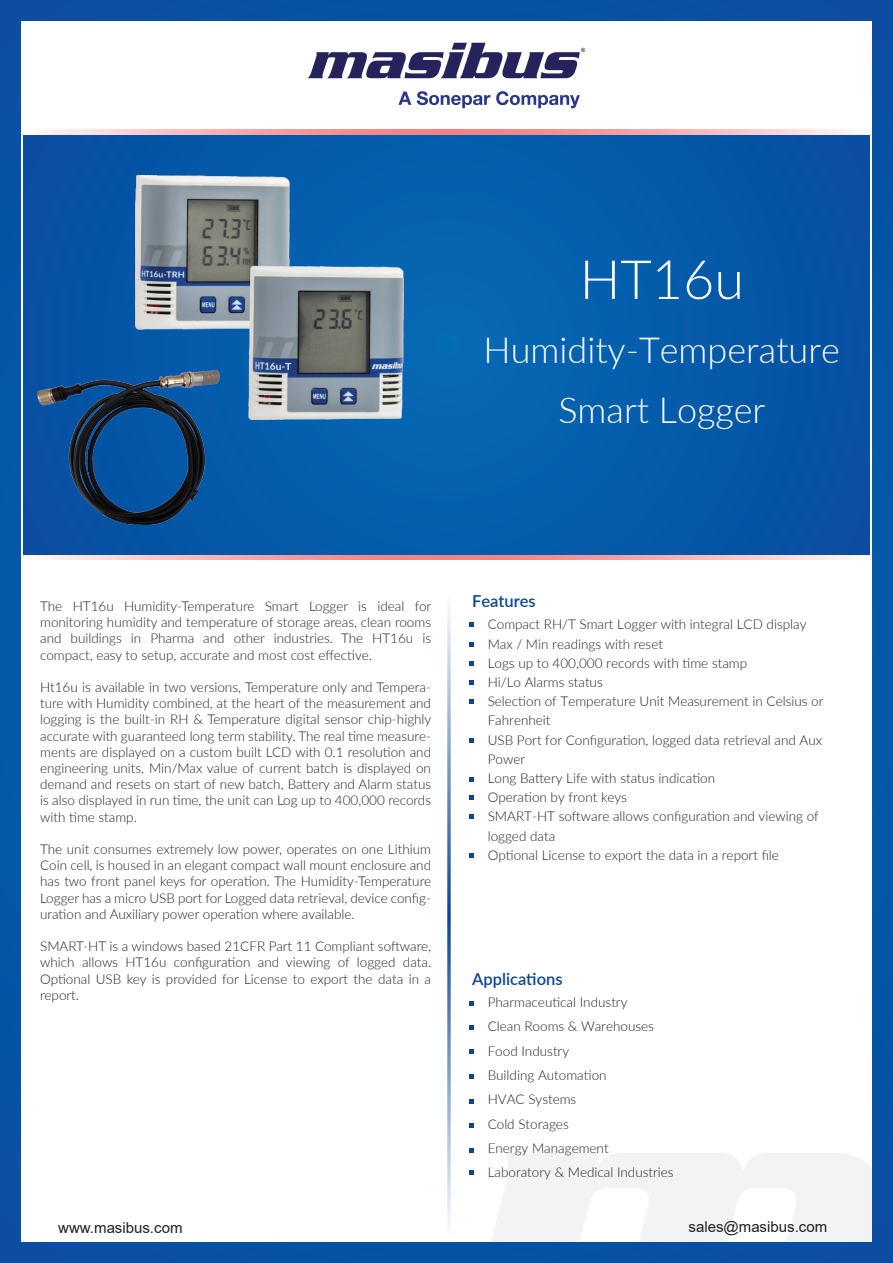
<style>
.page{position:relative;width:893px;height:1263px;background:#0652a4}
.page>*{position:absolute;margin:0;border:0;box-sizing:border-box;transform-origin:0 0}
.t1{font:300 54px "Lato";color:#fff}
.t2{font:300 36px/59.2px "Lato";color:#fff;text-align:center}
.t3{font:600 16.5px "Lato";color:#094594}
.t4{font:15px "Arial";color:#231f20}
.t5{font:300 13.5px/16.2px "Lato";color:#231f20;text-align:justify}
</style>
<div class="page">
<div style="left:21px;top:21px;width:851px;height:1221px;background:#fff"></div>
<svg style="left:42px;top:129px;width:810px;height:431px;background:#f8adaf"></svg>
<div style="left:23px;top:135px;width:847px;height:420px;background:#055baa"></div>
<img style="left:448px;top:607px;width:2px;height:617px">
<svg style="left:469px;top:1001px;width:5px;height:4px"></svg>
<svg style="left:469px;top:1050px;width:5px;height:4px"></svg>
<svg style="left:469px;top:1099px;width:5px;height:4px"></svg>
<svg style="left:469px;top:1025px;width:5px;height:4px"></svg>
<svg style="left:469px;top:1074px;width:5px;height:4px"></svg>
<svg style="left:469px;top:1123px;width:5px;height:4px"></svg>
<svg style="left:469px;top:1148px;width:403px;height:94px"></svg>
<svg style="left:469px;top:622px;width:5px;height:5px"></svg>
<svg style="left:469px;top:642px;width:5px;height:4px"></svg>
<svg style="left:469px;top:662px;width:5px;height:4px"></svg>
<svg style="left:469px;top:680px;width:5px;height:5px"></svg>
<svg style="left:469px;top:699px;width:5px;height:4px"></svg>
<svg style="left:469px;top:738px;width:5px;height:4px"></svg>
<svg style="left:469px;top:777px;width:5px;height:4px"></svg>
<svg style="left:469px;top:796px;width:5px;height:4px"></svg>
<svg style="left:469px;top:814px;width:5px;height:5px"></svg>
<svg style="left:469px;top:854px;width:5px;height:4px"></svg>
<img style="left:135px;top:176px;width:268px;height:244px">
<img style="left:37px;top:371px;width:182px;height:153px">
<img style="left:308px;top:42px;width:278px;height:67px">
<h1 class="t1" style="left:580px;top:260px;width:166px">HT16u</h1>
<h2 class="t2" style="left:484px;top:324px;width:358px">Humidity-Temperature<br>Smart Logger</h2>
<p class="t5" style="left:40px;top:598px;width:393px">The HT16u Humidity-Temperature Smart Logger is ideal for monitoring humidity and temperature of storage areas, clean rooms and buildings in Pharma and other industries. The HT16u is compact, easy to setup, accurate and most cost effective.</p>
<p class="t5" style="left:40px;top:679px;width:393px">Ht16u is available in two versions, Temperature only and Tempera&shy;ture with Humidity combined, at the heart of the measurement and logging is the built-in RH &amp; Temperature digital sensor chip-highly accurate with guaranteed long term stability. The real time measure&shy;ments are displayed on a custom built LCD with 0.1 resolution and engineering units, Min/Max value of current batch is displayed on demand and resets on start of new batch, Battery and Alarm status is also displayed in run time, the unit can Log up to 400,000 records with time stamp.</p>
<p class="t5" style="left:40px;top:841px;width:392px">The unit consumes extremely low power, operates on one Lithium Coin cell, is housed in an elegant compact wall mount enclosure and has two front panel keys for operation. The Humidity-Temperature Logger has a micro USB port for Logged data retrieval, device config&shy;uration and Auxiliary power operation where available.</p>
<p class="t5" style="left:40px;top:938px;width:392px">SMART-HT is a windows based 21CFR Part 11 Compliant software, which allows HT16u configuration and viewing of logged data.<br>Optional USB key is provided for License to export the data in a report.</p>
<p class="t3" style="left:472px;top:589px;width:65px">Features</p>
<p class="t5" style="left:488px;top:614px;width:337px;line-height:19.2px;text-align:left">Compact RH/T Smart Logger with integral LCD display Max / Min readings with reset<br>Logs up to 400,000 records with time stamp<br>Hi/Lo Alarms status<br>Selection of Temperature Unit Measurement in Celsius or Fahrenheit<br>USB Port for Configuration, logged data retrieval and Aux Power<br>Long Battery Life with status indication<br>Operation by front keys<br>SMART-HT software allows configuration and viewing of logged data<br>Optional License to export the data in a report file</p>
<p class="t3" style="left:472px;top:967px;width:92px">Applications</p>
<p class="t5" style="left:488px;top:994px;width:141px">Pharmaceutical Industry</p>
<p class="t5" style="left:488px;top:1018px;width:168px">Clean Rooms &amp; Warehouses</p>
<p class="t5" style="left:488px;top:1066px;width:120px">Building Automation</p>
<p class="t5" style="left:488px;top:1044px;width:83px">Food Industry</p>
<p class="t5" style="left:488px;top:1092px;width:90px">HVAC Systems</p>
<p class="t5" style="left:488px;top:1115px;width:83px">Cold Storages</p>
<p class="t5" style="left:488px;top:1137px;width:187px;line-height:24.3px">Energy Management<br>Laboratory &amp; Medical Industries</p>
<p class="t4" style="left:58px;top:1222px;width:126px">www.masibus.com</p>
<p class="t4" style="left:688px;top:1221px;width:140px">sales@masibus.com</p>
</div>
